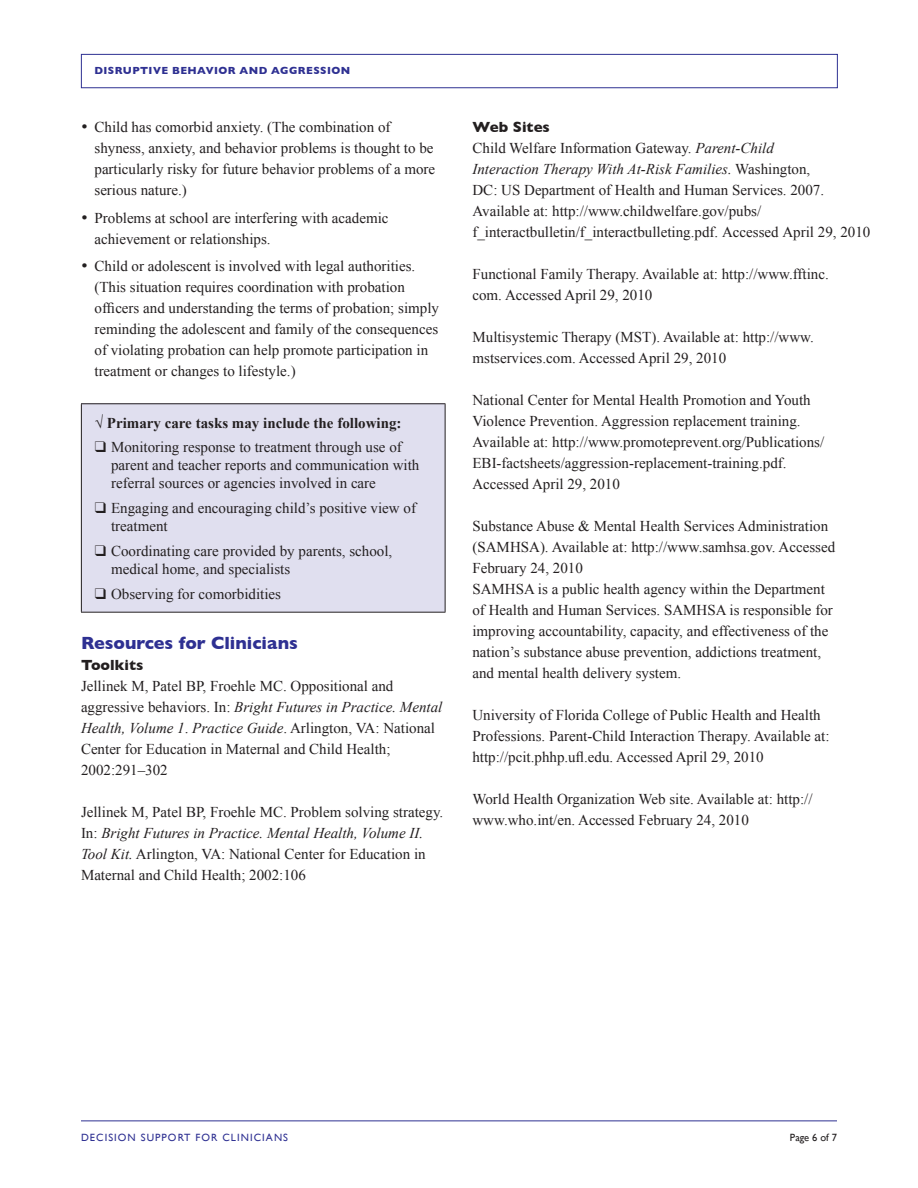
<style>
.page{position:relative;width:918px;height:1188px;background:#fff}
.page>*{position:absolute;margin:0;border:0;box-sizing:border-box;transform-origin:0 0}
.t1{font:700 18px "Gill Sans";color:#2e3092}
.t2{font:15px/21px "Times New Roman";color:#231f20}
.t3{font:700 15px "Times New Roman";color:#231f20}
.t4{font:700 15px "Gill Sans";color:#231f20}
.t5{font:700 10.5px "Gill Sans";letter-spacing:.04em;color:#2e3092}
.t6{font:10.5px "Gill Sans";letter-spacing:.1em;color:#2e3092}
.t7{font:10.5px "Gill Sans";color:#231f20}
.s1{font-style:italic}
.s2{font-style:inherit}
</style>
<div class="page">
<div style="left:81px;top:54px;width:757px;height:34px;border:1px solid #2e3092"></div>
<hr style="left:81px;top:1121px;width:756px;height:1px;background:#2e3092">
<div style="left:81px;top:404px;width:364px;height:208px;background:#e0dfef"></div>
<hr style="left:81px;top:403px;width:365px;height:1px;background:#231f20">
<hr style="left:81px;top:404px;width:1px;height:208px;background:#231f20">
<hr style="left:445px;top:404px;width:1px;height:208px;background:#231f20">
<hr style="left:81px;top:612px;width:365px;height:1px;background:#231f20">
<p class="t5" style="left:94px;top:65px;width:257px">DISRUPTIVE BEHAVIOR AND AGGRESSION</p>
<p class="t2" style="left:94px;top:116px;width:342px;text-indent:-14px">• Child has comorbid anxiety. (The combination of shyness, anxiety, and behavior problems is thought to be particularly risky for future behavior problems of a more serious nature.)</p>
<p class="t2" style="left:94px;top:207px;width:296px;text-indent:-14px">• Problems at school are interfering with academic achievement or relationships.</p>
<p class="t2" style="left:94px;top:256px;width:346px;text-indent:-14px">• Child or adolescent is involved with legal authorities. (This situation requires coordination with probation officers and understanding the terms of probation; simply reminding the adolescent and family of the consequences of violating probation can help promote participation in treatment or changes to lifestyle.)</p>
<p class="t3" style="left:95px;top:412px;width:308px"><span class="s1">√</span> Primary care tasks may include the following:</p>
<p class="t2" style="left:111px;top:438px;width:310px;line-height:18px;text-indent:-16px">❑ Monitoring response to treatment through use of parent and teacher reports and communication with referral sources or agencies involved in care</p>
<p class="t2" style="left:111px;top:499px;width:306px;line-height:18px;text-indent:-16px">❑ Engaging and encouraging child’s positive view of treatment</p>
<p class="t2" style="left:111px;top:542px;width:283px;line-height:18px;text-indent:-16px">❑ Coordinating care provided by parents, school, medical home, and specialists</p>
<p class="t2" style="left:95px;top:583px;width:188px">❑ Observing for comorbidities</p>
<p class="t1" style="left:81px;top:632px;width:218px">Resources for Clinicians</p>
<p class="t4" style="left:81px;top:656px;width:64px">Toolkits</p>
<p class="t2" style="left:81px;top:675px;width:363px">Jellinek M, Patel BP, Froehle MC. Oppositional and aggressive behaviors. In: <span class="s1">Bright Futures in Practice. Mental Health, Volume 1</span>. <span class="s1">Practice Guide</span>. Arlington, VA: National Center for Education in Maternal and Child Health; 2002:291–302</p>
<p class="t2" style="left:81px;top:801px;width:364px">Jellinek M, Patel BP, Froehle MC. Problem solving strategy.<br>In: <span class="s1">Bright Futures in Practice. Mental Health, Volume II.<br>Tool Kit.</span> Arlington, VA: National Center for Education in Maternal and Child Health; 2002:106</p>
<p class="t4" style="left:472px;top:118px;width:79px">Web Sites</p>
<p class="t2" style="left:472px;top:137px;width:399px">Child Welfare Information Gateway. <span class="s1">Parent-Child<br>Interaction Therapy With At-Risk Families.</span> Washington,<br>DC: US Department of Health and Human Services. 2007.<br>Available at: http://www.<span class="s2">childwelfare.gov/pubs/ f_interactbulletin/f_interactbulleting.pdf. Accessed April 29, 2010</span></p>
<p class="t2" style="left:473px;top:263px;width:358px">Functional Family Therapy. Available at: http://www.fftinc. com. Accessed April 29, 2010</p>
<p class="t2" style="left:473px;top:326px;width:343px">Multisystemic Therapy (MST). Available at: http://www. mstservices.com. Accessed April 29, 2010</p>
<p class="t2" style="left:473px;top:389px;width:353px">National Center for Mental Health Promotion and Youth Violence Prevention. Aggression replacement training.<br>Available at: http://www.promoteprevent.org/Publications/ EBI-factsheets/aggression-replacement-training.pdf.<br>Accessed April 29, 2010</p>
<p class="t2" style="left:472px;top:515px;width:364px">Substance Abuse &amp; Mental Health Services Administration (SAMHSA). Available at: http://www.samhsa.gov. Accessed February 24, 2010<br>SAMHSA is a public health agency within the Department of Health and Human Services. SAMHSA is responsible for improving accountability, capacity, and effectiveness of the nation’s substance abuse prevention, addictions treatment, and mental health delivery system.</p>
<p class="t2" style="left:472px;top:704px;width:359px">University of Florida College of Public Health and Health<br>Professions. Parent-Child Interaction Therapy. Available at: http://pcit.phhp.ufl.edu. Accessed April 29, 2010</p>
<p class="t2" style="left:472px;top:788px;width:342px">World Health Organization Web site. Available at: http:// www.who.int/en. Accessed February 24, 2010</p>
<p class="t6" style="left:81px;top:1132px;width:209px">DECISION SUPPORT FOR CLINICIANS</p>
<p class="t7" style="left:790px;top:1132px;width:49px">PAGE 6 OF 7</p>
</div>
